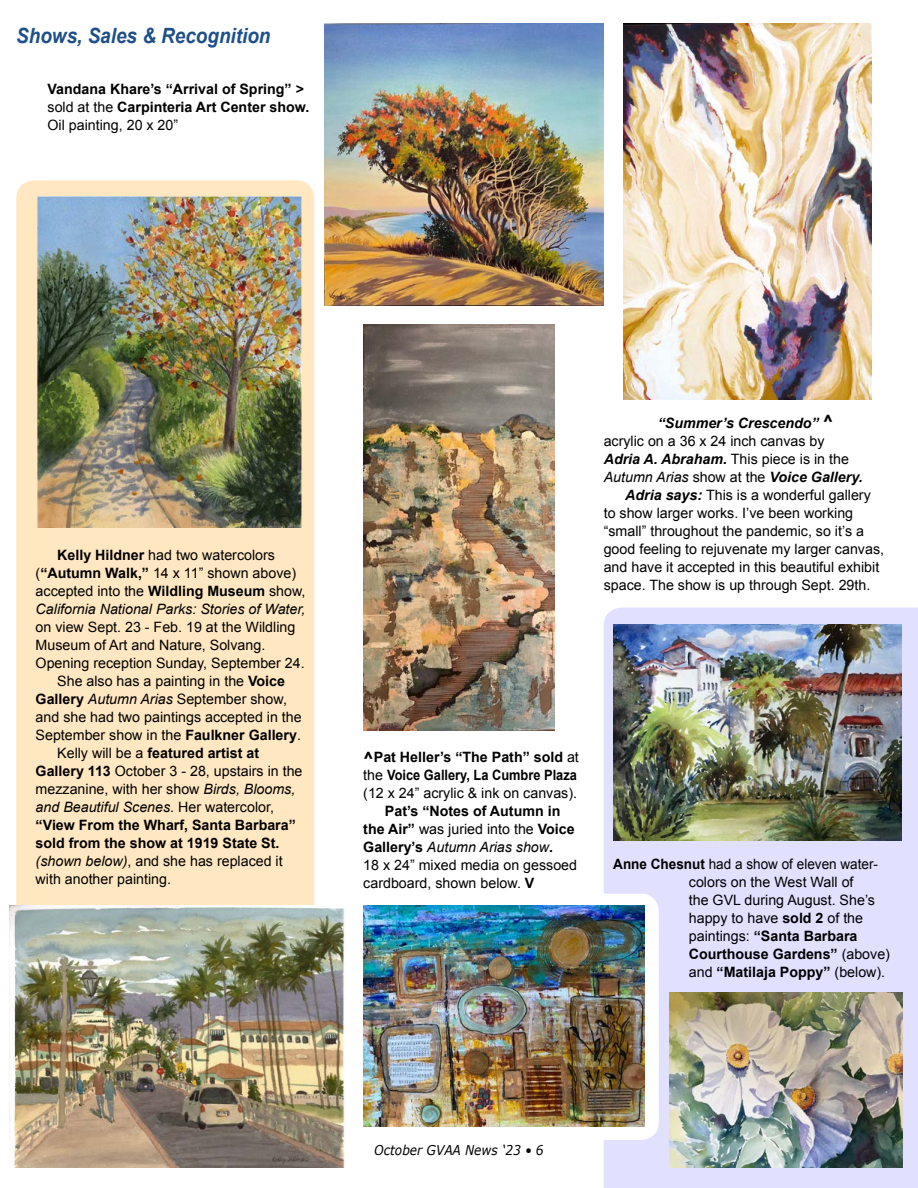
<style>
.page{position:relative;width:918px;height:1188px;background:#fff}
.page>*{position:absolute;margin:0;border:0;box-sizing:border-box;transform-origin:0 0}
.t1{font:italic 700 21px "Arial";color:#1e4f89;scale:.9 1}
.t2{font:14.25px/18px "Arial";color:#000}
.t3{font:700 14.25px/18px "Arial";color:#000}
.t4{font:14.25px/18px "Arial";color:#000;scale:.95 1}
.t5{font:italic 700 14.25px "Arial";color:#000}
.t6{font:italic 14.25px "Arial";color:#000}
.t7{font:italic 13.5px "Verdana";color:#000;scale:.9 1}
.s1{font-weight:400}
.s2{font-weight:700}
.s3{font-style:italic}
.s4{font-style:normal}
.s5{font-style:normal;font-size:18px}
.s6{font-weight:700;font-style:italic}
.s7{font-weight:400;font-style:normal}
.s8{font-size:18px}
</style>
<div class="page">
<div style="left:604px;top:608px;width:314px;height:580px;background:#e1e1ff"></div>
<div style="left:380px;top:894px;width:279px;height:246px;background:#fff;border-radius:18px"></div>
<div style="left:16px;top:180px;width:298px;height:972px;background:#ffe7c2;border-radius:18px"></div>
<img style="left:10px;top:905px;width:335px;height:262px">
<img style="left:38px;top:196px;width:263px;height:331px">
<img style="left:325px;top:24px;width:279px;height:282px">
<img style="left:613px;top:624px;width:289px;height:216px">
<img style="left:670px;top:993px;width:232px;height:174px">
<img style="left:363px;top:324px;width:192px;height:407px">
<img style="left:363px;top:905px;width:282px;height:221px">
<img style="left:623px;top:24px;width:249px;height:376px">
<h1 class="t1" style="left:16px;top:22px;width:284px">Shows, Sales &amp; Recognition</h1>
<p class="t3" style="left:48px;top:81px;width:263px">Vandana Khare’s “Arrival of Spring” &gt; <span class="s1">sold at the</span> Carpinteria Art Center show.<br><span class="s1">Oil painting, 20 x 20”</span></p>
<p class="t2" style="left:36px;top:547px;width:271px;text-indent:22px"><span class="s2">Kelly Hildner</span> had two watercolors (<span class="s2">“Autumn Walk,”</span> 14 x 11” shown above) accepted into the <span class="s2">Wildling Museum</span> show, <span class="s3">California National Parks: Stories of Water,</span></p>
<p class="t2" style="left:36px;top:619px;width:261px">on view Sept. 23 - Feb. 19 at the Wildling</p>
<p class="t2" style="left:36px;top:637px;width:231px">Museum of Art and Nature, Solvang.</p>
<p class="t2" style="left:36px;top:655px;width:271px">Opening reception Sunday, September 24.</p>
<p class="t2" style="left:57px;top:673px;width:229px">She also has a painting in the <span class="s2">Voice</span></p>
<p class="t2" style="left:36px;top:691px;width:253px"><span class="s2">Gallery</span> <span class="s3">Autumn Arias</span> September show,</p>
<p class="t2" style="left:36px;top:709px;width:268px">and she had two paintings accepted in the</p>
<p class="t2" style="left:36px;top:727px;width:267px">September show in the <span class="s2">Faulkner Gallery</span>.</p>
<p class="t3" style="left:57px;top:745px;width:203px"><span class="s1">Kelly will be a</span> featured artist at</p>
<p class="t2" style="left:36px;top:763px;width:268px"><span class="s2">Gallery 113</span> October 3 - 28, upstairs in the</p>
<p class="t2" style="left:36px;top:781px;width:261px">mezzanine, with her show <span class="s3">Birds, Blooms,</span></p>
<p class="t6" style="left:36px;top:798px;width:240px">and Beautiful Scenes<span class="s4">. Her watercolor,</span></p>
<p class="t3" style="left:36px;top:817px;width:262px">“View From the Wharf, Santa Barbara”</p>
<p class="t3" style="left:36px;top:835px;width:245px">sold from the show at 1919 State St.</p>
<p class="t2" style="left:36px;top:853px;width:249px"><span class="s3">(shown below)</span>, and she has replaced it</p>
<p class="t2" style="left:36px;top:871px;width:137px">with another painting.</p>
<p class="t5" style="left:658px;top:413px;width:177px">“Summer’s Crescendo” <span class="s5">^</span></p>
<p class="t2" style="left:604px;top:432px;width:222px">acrylic on a 36 x 24 inch canvas by</p>
<p class="t2" style="left:604px;top:450px;width:247px"><span class="s6">Adria A. Abraham.</span> This piece is in the</p>
<p class="t5" style="left:604px;top:467px;width:261px"><span class="s1">Autumn Arias</span> <span class="s7">show at the</span> Voice Gallery.</p>
<p class="t2" style="left:625px;top:486px;width:247px"><span class="s6">Adria says:</span> This is a wonderful gallery</p>
<p class="t2" style="left:604px;top:504px;width:251px">to show larger works. I’ve been working</p>
<p class="t2" style="left:604px;top:522px;width:262px">“small” throughout the pandemic, so it’s a</p>
<p class="t2" style="left:604px;top:540px;width:282px">good feeling to rejuvenate my larger canvas,</p>
<p class="t2" style="left:604px;top:558px;width:277px">and have it accepted in this beautiful exhibit</p>
<p class="t2" style="left:604px;top:576px;width:268px">space. The show is up through Sept. 29th.</p>
<p class="t3" style="left:363px;top:748px;width:217px"><span class="s8">^</span>Pat Heller’s “The Path” sold <span class="s1">at the</span> Voice Gallery, La Cumbre Plaza <span class="s1">(12 x 24” acrylic &amp; ink on canvas).</span></p>
<p class="t2" style="left:363px;top:802px;width:215px;text-indent:22px"><span class="s2">Pat’s “Notes of Autumn in the Air”</span> was juried into the <span class="s2">Voice<br>Gallery’s</span> <span class="s3">Autumn Arias show</span><span class="s2">.<br></span>18 x 24” mixed media on gessoed cardboard, shown below. <span class="s2">V</span></p>
<p class="t4" style="left:689px;top:855px;width:213px;text-indent:-76px"><span class="s2">Anne Chesnut</span> had a show of eleven water&shy;colors on the West Wall of<br>the GVL during August. She’s happy to have <span class="s2">sold 2</span> of the paintings: <span class="s2">“Santa Barbara<br>Courthouse Gardens”</span> (above) and <span class="s2">“Matilaja Poppy”</span> (below).</p>
<p class="t7" style="left:374px;top:1142px;width:190px">October GVAA News ‘23 • 6</p>
</div>
